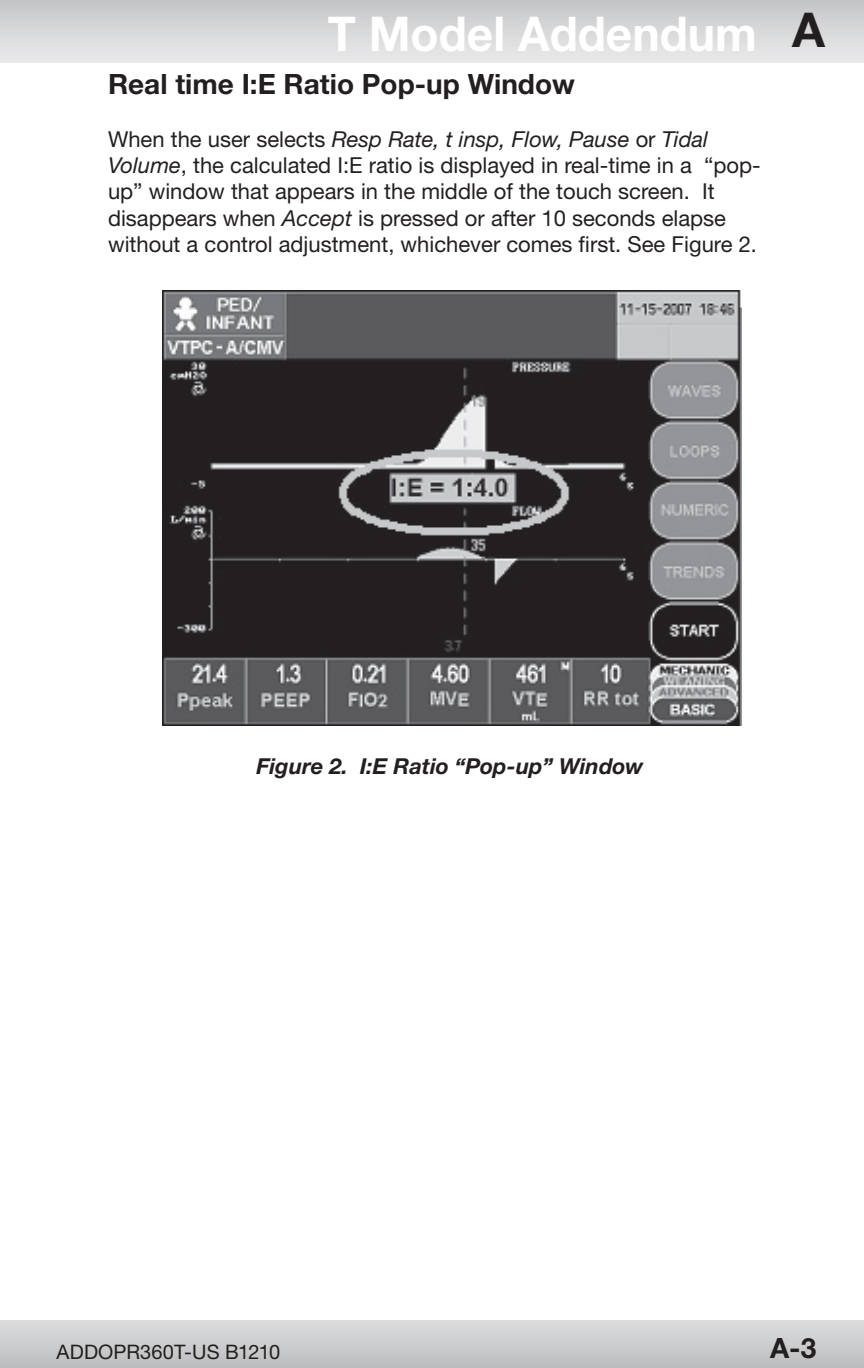
<style>
.page{position:relative;width:864px;height:1368px;background:#fff}
.page>*{position:absolute;margin:0;border:0;box-sizing:border-box;transform-origin:0 0}
.t1{font:700 48px "Helvetica Neue";color:#fff;scale:.96 1}
.t2{font:700 28px "Helvetica Neue";color:#231f20}
.t3{font:22px/26.4px "Helvetica Neue";color:#231f20}
.t4{font:italic 700 22px "Helvetica Neue";color:#231f20}
.t5{font:20px "Helvetica Neue";letter-spacing:.005em;color:#231f20}
.t6{font:900 extra-condensed 20px "Helvetica";letter-spacing:.005em;color:#231f20}
.s1{color:#231f20}
.s2{font-style:italic}
</style>
<div class="page">
<div style="left:0;top:0;width:864px;height:62px;background:linear-gradient(to bottom,#c5c6c7,#e9e9ea)"></div>
<div style="left:0;top:1320px;width:864px;height:48px;background:linear-gradient(to bottom,#ddddde,#bdbebf)"></div>
<img style="left:162px;top:290px;width:580px;height:436px">
<h1 class="t1" style="left:328px;top:4px;width:519px">T Model Addendum <span class="s1">A</span></h1>
<p class="t2" style="left:108px;top:67px;width:468px">Real time I:E Ratio Pop-up Window</p>
<p class="t3" style="left:108px;top:125px;width:654px">When the user selects <span class="s2">Resp Rate, t insp, Flow, Pause</span> or <span class="s2">Tidal Volume</span>, the calculated I:E ratio is displayed in real-time in a “pop&shy;up” window that appears in the middle of the touch screen. It disappears when <span class="s2">Accept</span> is pressed or after 10 seconds elapse without a control adjustment, whichever comes first. See Figure 2.</p>
<p class="t6" style="left:215px;top:203px;width:86px;rotate:-180deg">OPR360U A0509</p>
<p class="t4" style="left:257px;top:752px;width:388px">Figure 2. I:E Ratio “Pop-up” Window</p>
<p class="t5" style="left:57px;top:1340px;width:225px">ADDOPR360T-US B1210</p>
<p class="t2" style="left:770px;top:1331px;width:48px">A-3</p>
</div>
